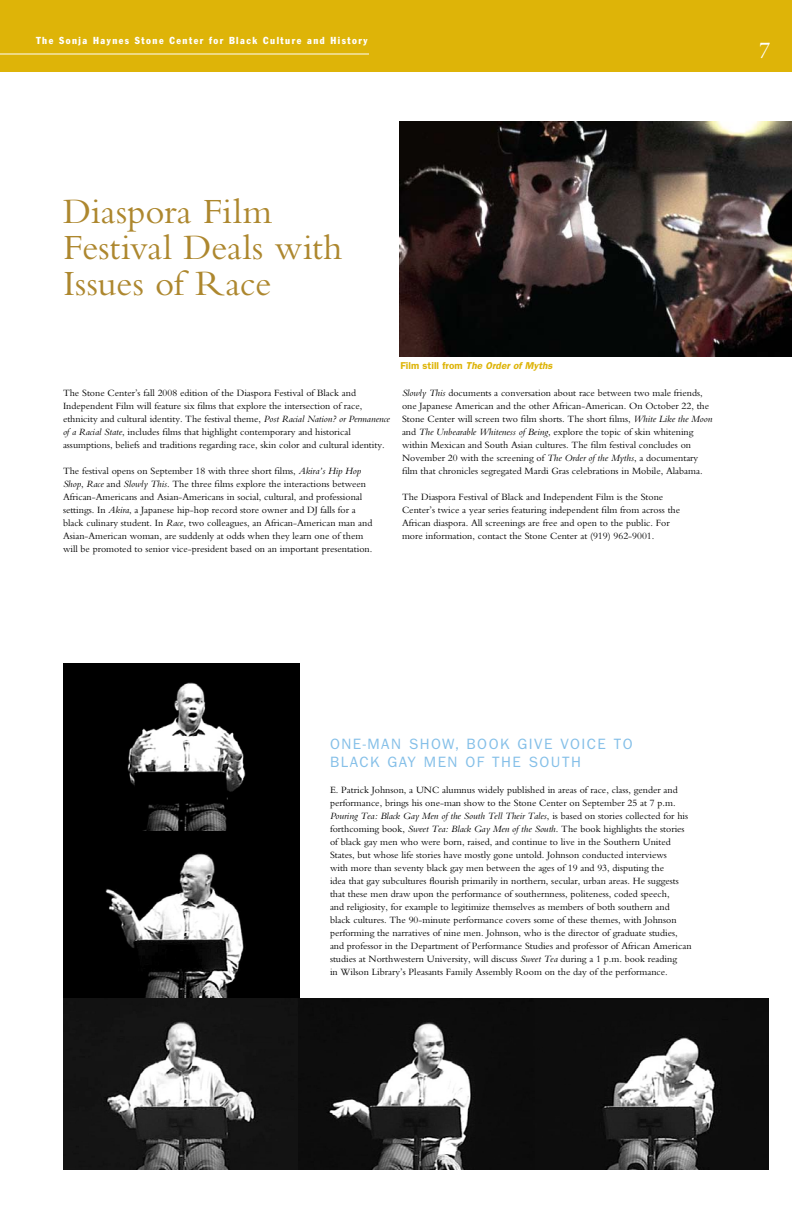
<style>
.page{position:relative;width:792px;height:1224px;background:#fff}
.page>*{position:absolute;margin:0;border:0;box-sizing:border-box;transform-origin:0 0}
.t1{font:37px/36px "Bembo";color:#ad872e}
.t2{font:24px "Requiem Text HTF Roman";color:#fff}
.t3{font:15px/18px "ITC Franklin Gothic Std";letter-spacing:.1em;color:#84bfe8}
.t4{font:10px/13px "Bembo";color:#000}
.t5{font:condensed 10px "Franklin Gothic";letter-spacing:.15em;color:#fff}
.t6{font:italic 600 10px "Franklin Gothic";color:#deb408}
.s1{font-style:italic}
.s2{font-style:normal}
</style>
<div class="page">
<div style="left:0;top:0;width:792px;height:72px;background:#deb408"></div>
<hr style="left:0;top:54px;width:369px;height:1px;background:#fff">
<img style="left:63px;top:664px;width:237px;height:168px">
<img style="left:63px;top:832px;width:237px;height:166px">
<img style="left:63px;top:998px;width:235px;height:171px">
<img style="left:535px;top:998px;width:234px;height:171px">
<img style="left:298px;top:998px;width:237px;height:171px">
<img style="left:400px;top:122px;width:392px;height:235px">
<p class="t5" style="left:36px;top:34px;width:333px">The Sonja Haynes Stone Center for Black Culture and History</p>
<h2 class="t2" style="left:759px;top:32px;width:13px">7</h2>
<h1 class="t1" style="left:63px;top:192px;width:281px">Diaspora Film<br>Festival Deals with<br>Issues of Race</h1>
<p class="t4" style="left:63px;top:387px;width:328px">The Stone Center’s fall 2008 edition of the Diaspora Festival of Black and Independent Film will feature six films that explore the intersection of race, ethnicity and cultural identity. The festival theme, <span class="s1">Post Racial Nation? or Permanence of a Racial State</span>, includes films that highlight contemporary and historical assumptions, beliefs and traditions regarding race, skin color and cultural identity.</p>
<p class="t4" style="left:63px;top:465px;width:311px">The festival opens on September 18 with three short films, <span class="s1">Akira’s Hip Hop Shop</span>, <span class="s1">Race</span> and <span class="s1">Slowly This</span>. The three films explore the interactions between African-Americans and Asian-Americans in social, cultural, and professional settings. In <span class="s1">Akira</span>, a Japanese hip-hop record store owner and DJ falls for a black culinary student. In <span class="s1">Race</span>, two colleagues, an African-American man and Asian-American woman, are suddenly at odds when they learn one of them will be promoted to senior vice-president based on an important presentation.</p>
<p class="t6" style="left:400px;top:359px;width:154px"><span class="s2">Film still from</span> The Order of Myths</p>
<p class="t4" style="left:402px;top:387px;width:312px"><span class="s1">Slowly This</span> documents a conversation about race between two male friends, one Japanese American and the other African-American. On October 22, the Stone Center will screen two film shorts. The short films, <span class="s1">White Like the Moon </span>and <span class="s1">The Unbearable Whiteness of Being</span>, explore the topic of skin whitening within Mexican and South Asian cultures. The film festival concludes on November 20 with the screening of <span class="s1">The Order of the Myths</span>, a documentary film that chronicles segregated Mardi Gras celebrations in Mobile, Alabama.</p>
<p class="t4" style="left:402px;top:491px;width:280px">The Diaspora Festival of Black and Independent Film is the Stone Center’s twice a year series featuring independent film from across the African diaspora. All screenings are free and open to the public. For more information, contact the Stone Center at (919) 962-9001.</p>
<h3 class="t3" style="left:330px;top:735px;width:304px">ONE-MAN SHOW, BOOK GIVE VOIC E TO<br>BLACK GAY M EN OF THE SOUTH</h3>
<p class="t4" style="left:330px;top:783px;width:363px">E. Patrick Johnson, a UNC alumnus widely published in areas of race, class, gender and performance, brings his one-man show to the Stone Center on September 25 at 7 p.m.<br><span class="s1">Pouring Tea: Black Gay Men of the South Tell Their Tales</span>, is based on stories collected for his forthcoming book, <span class="s1">Sweet Tea: Black Gay Men of the South</span>. The book highlights the stories of black gay men who were born, raised, and continue to live in the Southern United States, but whose life stories have mostly gone untold. Johnson conducted interviews<br>with more than seventy black gay men between the ages of 19 and 93, disputing the<br>idea that gay subcultures flourish primarily in northern, secular, urban areas. He suggests that these men draw upon the performance of southernness, politeness, coded speech,<br>and religiosity, for example to legitimize themselves as members of both southern and black cultures. The 90-minute performance covers some of these themes, with Johnson performing the narratives of nine men. Johnson, who is the director of graduate studies, and professor in the Department of Performance Studies and professor of African American studies at Northwestern University, will discuss <span class="s1">Sweet Tea</span> during a 1 p.m. book reading<br>in Wilson Library’s Pleasants Family Assembly Room on the day of the performance.</p>
</div>
